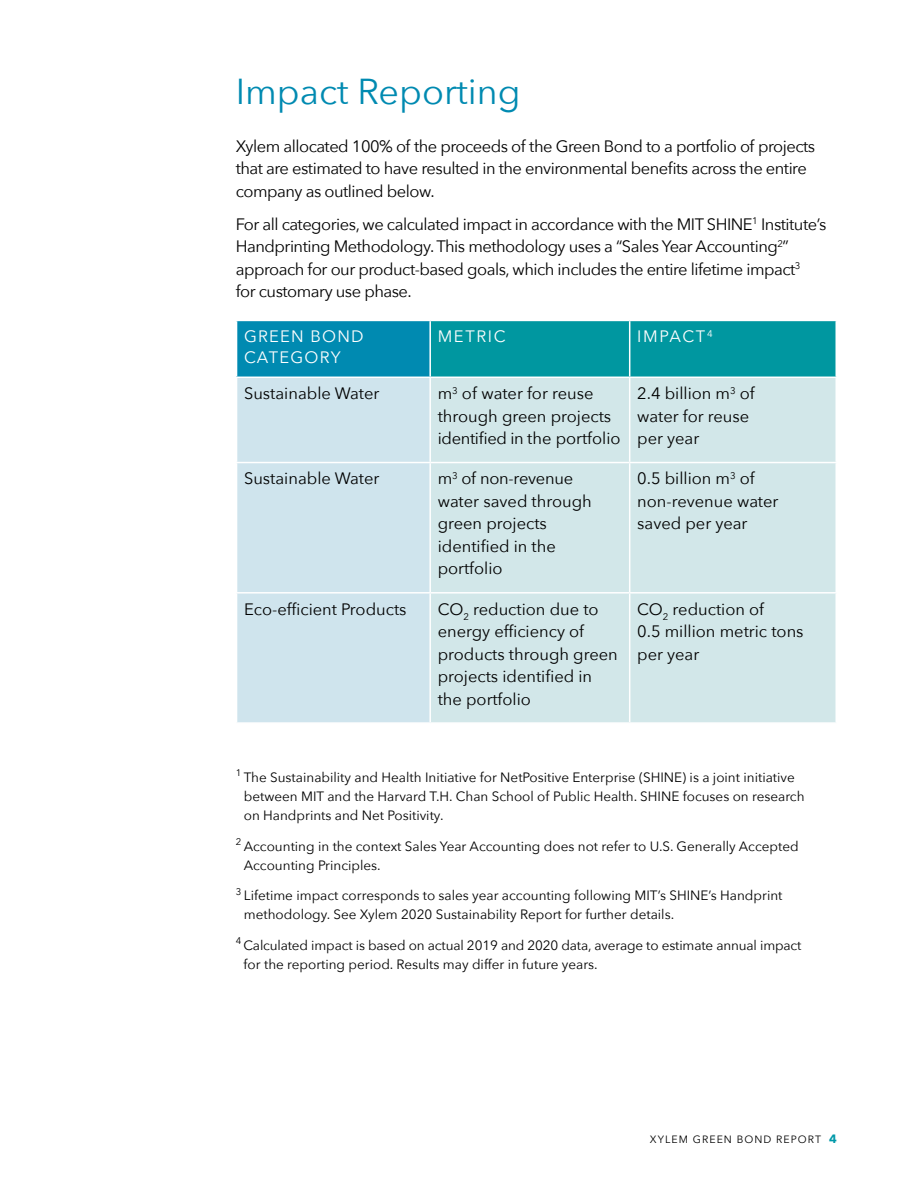
<style>
.page{position:relative;width:918px;height:1188px;background:#fff}
.page>*{position:absolute;margin:0;border:0;box-sizing:border-box;transform-origin:0 0}
.t1{font:36px "Avenir Next";color:#008ab1}
.t2{font:16.5px/22.5px "Avenir Next";letter-spacing:-.03em;color:#000}
.t3{font:16.5px/22.5px "Avenir Next";color:#000}
.t4{font:16.5px/21px "Avenir Next";letter-spacing:.075em;color:#fff}
.t5{font:13.5px/19.5px "Avenir Next";color:#000}
.t6{font:10.5px "Avenir Next LT Pro";letter-spacing:.1em;color:#000}
.s1{font-weight:700;font-size:12px;color:#0099a9}
</style>
<div class="page">
<div style="left:237px;top:320px;width:193px;height:57px;background:#008ab1"></div>
<div style="left:431px;top:321px;width:405px;height:56px;background:#0097a0"></div>
<svg style="left:237px;top:378px;width:192px;height:344px;background:#d0e4ed"></svg>
<div style="left:431px;top:378px;width:405px;height:344px;background:#d2e7e9"></div>
<hr style="left:236px;top:320px;width:194px;height:1px;background:#fff">
<hr style="left:429px;top:321px;width:2px;height:56px;background:#fff">
<hr style="left:629px;top:321px;width:1px;height:56px;background:#fff">
<hr style="left:629px;top:378px;width:1px;height:84px;background:#fff">
<hr style="left:236px;top:462px;width:194px;height:1px;background:#fff">
<hr style="left:430px;top:462px;width:200px;height:1px;background:#fff">
<hr style="left:630px;top:462px;width:207px;height:1px;background:#fff">
<hr style="left:629px;top:463px;width:1px;height:129px;background:#fff">
<hr style="left:236px;top:592px;width:194px;height:2px;background:#fff">
<hr style="left:430px;top:592px;width:200px;height:2px;background:#fff">
<hr style="left:630px;top:592px;width:207px;height:2px;background:#fff">
<hr style="left:629px;top:594px;width:1px;height:128px;background:#fff">
<h1 class="t1" style="left:236px;top:61px;width:286px">Impact Reporting</h1>
<p class="t2" style="left:236px;top:134px;width:581px">Xylem allocated 100% of the proceeds of the Green Bond to a portfolio of projects that are estimated to have resulted in the environmental benefits across the entire company as outlined below.</p>
<p class="t2" style="left:236px;top:212px;width:592px">For all categories, we calculated impact in accordance with the MIT SHINE<sup>1</sup> Institute’s Handprinting Methodology. This methodology uses a “Sales Year Accounting<sup>2</sup>” approach for our product-based goals, which includes the entire lifetime impact<sup>3<br></sup>for customary use phase.</p>
<p class="t4" style="left:244px;top:325px;width:121px">GREEN BOND<br>CATEGORY</p>
<p class="t4" style="left:438px;top:325px;width:70px">METRIC</p>
<p class="t4" style="left:637px;top:325px;width:77px">IMPACT<sup>4</sup></p>
<p class="t3" style="left:244px;top:381px;width:137px">Sustainable Water</p>
<p class="t3" style="left:438px;top:381px;width:184px">m<sup>3</sup> of water for reuse through green projects identified in the portfolio</p>
<p class="t3" style="left:637px;top:382px;width:119px">2.4 billion m<sup>3</sup> of water for reuse per year</p>
<p class="t3" style="left:244px;top:467px;width:137px">Sustainable Water</p>
<p class="t3" style="left:438px;top:467px;width:156px">m<sup>3</sup> of non-revenue water saved through green projects identified in the portfolio</p>
<p class="t3" style="left:637px;top:467px;width:143px">0.5 billion m<sup>3</sup> of non-revenue water saved per year</p>
<p class="t3" style="left:244px;top:597px;width:164px">Eco-efficient Products</p>
<p class="t3" style="left:438px;top:597px;width:182px">CO<sub>2</sub> reduction due to energy efficiency of products through green projects identified in the portfolio</p>
<p class="t3" style="left:637px;top:597px;width:168px">CO<sub>2</sub> reduction of<br>0.5 million metric tons per year</p>
<p class="t5" style="left:244px;top:766px;width:562px;text-indent:-8px"><sup>1</sup> The Sustainability and Health Initiative for NetPositive Enterprise (SHINE) is a joint initiative between MIT and the Harvard T.H. Chan School of Public Health. SHINE focuses on research on Handprints and Net Positivity.</p>
<p class="t5" style="left:244px;top:835px;width:556px;text-indent:-8px"><sup>2</sup> Accounting in the context Sales Year Accounting does not refer to U.S. Generally Accepted<br>Accounting Principles.</p>
<p class="t5" style="left:244px;top:885px;width:540px;text-indent:-8px"><sup>3</sup> Lifetime impact corresponds to sales year accounting following MIT’s SHINE’s Handprint methodology. See Xylem 2020 Sustainability Report for further details.</p>
<p class="t5" style="left:244px;top:934px;width:559px;text-indent:-8px"><sup>4</sup> Calculated impact is based on actual 2019 and 2020 data, average to estimate annual impact for the reporting period. Results may differ in future years.</p>
<p class="t6" style="left:650px;top:1133px;width:189px">XYLEM GREEN BOND REPORT <span class="s1">4</span></p>
</div>
